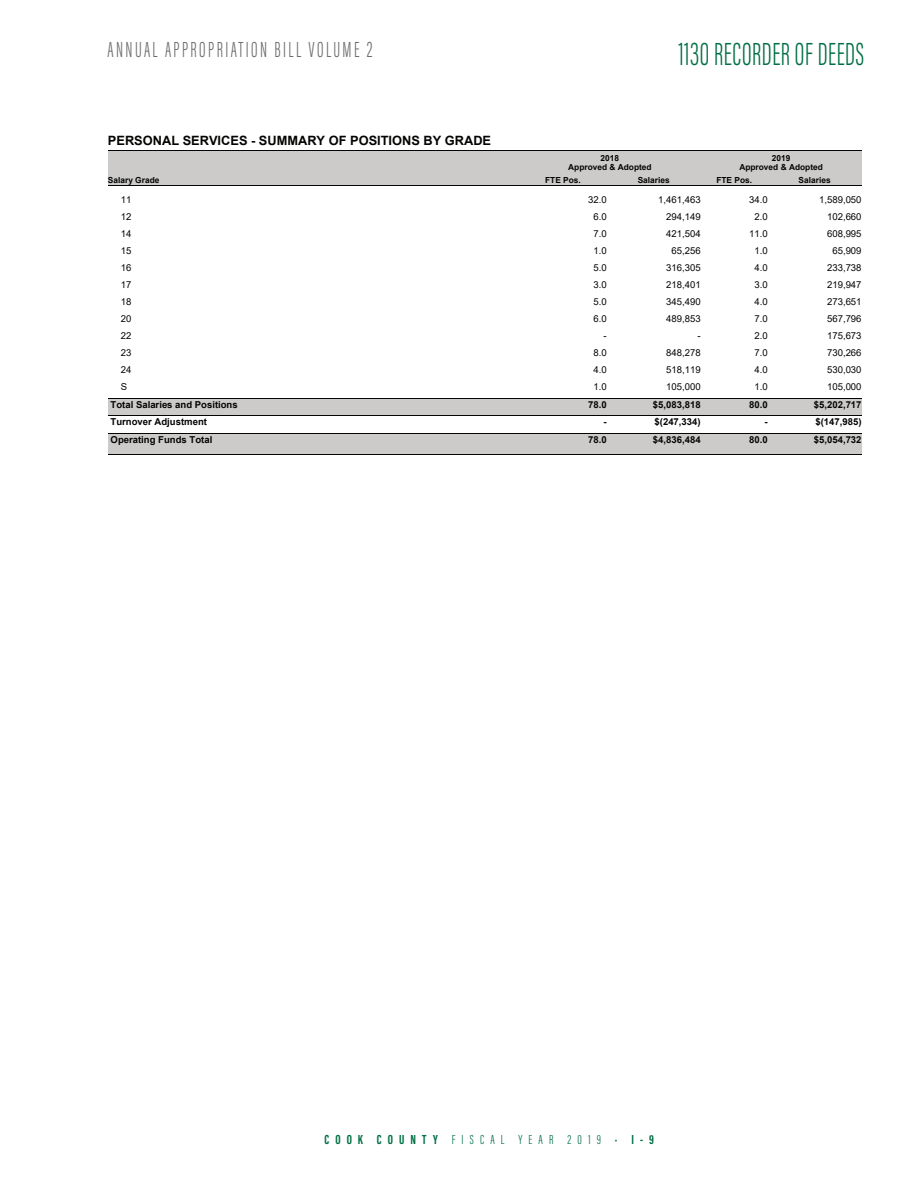
<style>
.page{position:relative;width:918px;height:1188px;background:#fff}
.page>*{position:absolute;margin:0;border:0;box-sizing:border-box;transform-origin:0 0}
.t1{font:300 33px "Acumin Pro Extra Cond";letter-spacing:.02em;color:#016f45;scale:.85 1}
.t2{font:300 22.5px "Acumin Pro Extra Cond";letter-spacing:.125em;color:#6c6d70;scale:.85 1}
.t3{font:300 13.5px "Acumin Pro Extra Cond";letter-spacing:.45em;color:#016f45}
.t4{font:700 12.75px "Arial";color:#040503}
.t5{font:9.6px "Arial";color:#040503}
.t6{font:700 9.6px "Arial";color:#040503}
.t7{font:700 8.4px/9.9px "Arial";color:#040503;text-align:center}
.s1{font-weight:700}
</style>
<div class="page">
<div style="left:108px;top:150px;width:754px;height:22px;background:#cccbca"></div>
<div style="left:108px;top:172px;width:754px;height:13px;background:#cccbca"></div>
<div style="left:108px;top:398px;width:754px;height:17px;background:#cccbca"></div>
<div style="left:108px;top:433px;width:754px;height:21px;background:#cccbca"></div>
<hr style="left:108px;top:185px;width:754px;height:1px;background:#040503">
<hr style="left:108px;top:398px;width:754px;height:1px;background:#040503">
<hr style="left:108px;top:433px;width:754px;height:1px;background:#040503">
<hr style="left:108px;top:415px;width:754px;height:1px;background:#040503">
<hr style="left:108px;top:454px;width:754px;height:1px;background:#040503">
<hr style="left:108px;top:150px;width:754px;height:1px;background:#040503">
<h2 class="t2" style="left:108px;top:36px;width:313px">ANNUAL APPROPRIATION BILL VOLUME 2</h2>
<h1 class="t1" style="left:678px;top:34px;width:220px">1130 RECORDER OF DEEDS</h1>
<h3 class="t4" style="left:108px;top:132px;width:385px">PERSONAL SERVICES - SUMMARY OF POSITIONS BY GRADE</h3>
<p class="t7" style="left:568px;top:153px;width:85px">2018<br>Approved &amp; Adopted</p>
<p class="t7" style="left:739px;top:153px;width:85px">2019<br>Approved &amp; Adopted</p>
<p class="t7" style="left:108px;top:175px;width:53px">Salary Grade</p>
<p class="t7" style="left:545px;top:175px;width:37px">FTE Pos.</p>
<p class="t7" style="left:638px;top:175px;width:34px">Salaries</p>
<p class="t7" style="left:716px;top:175px;width:37px">FTE Pos.</p>
<p class="t7" style="left:799px;top:175px;width:34px">Salaries</p>
<p class="t5" style="left:121px;top:193px;width:12px">11</p>
<p class="t5" style="left:588px;top:193px;width:20px">32.0</p>
<p class="t5" style="left:658px;top:193px;width:44px">1,461,463</p>
<p class="t5" style="left:749px;top:193px;width:20px">34.0</p>
<p class="t5" style="left:819px;top:193px;width:44px">1,589,050</p>
<p class="t5" style="left:121px;top:210px;width:12px">12</p>
<p class="t5" style="left:594px;top:210px;width:15px">6.0</p>
<p class="t5" style="left:666px;top:210px;width:36px">294,149</p>
<p class="t5" style="left:754px;top:210px;width:15px">2.0</p>
<p class="t5" style="left:827px;top:210px;width:36px">102,660</p>
<p class="t5" style="left:121px;top:227px;width:12px">14</p>
<p class="t5" style="left:594px;top:227px;width:15px">7.0</p>
<p class="t5" style="left:666px;top:227px;width:36px">421,504</p>
<p class="t5" style="left:749px;top:227px;width:20px">11.0</p>
<p class="t5" style="left:827px;top:227px;width:36px">608,995</p>
<p class="t5" style="left:121px;top:244px;width:12px">15</p>
<p class="t5" style="left:594px;top:244px;width:15px">1.0</p>
<p class="t5" style="left:672px;top:244px;width:31px">65,256</p>
<p class="t5" style="left:754px;top:244px;width:15px">1.0</p>
<p class="t5" style="left:832px;top:244px;width:31px">65,909</p>
<p class="t5" style="left:121px;top:261px;width:12px">16</p>
<p class="t5" style="left:594px;top:261px;width:15px">5.0</p>
<p class="t5" style="left:666px;top:261px;width:36px">316,305</p>
<p class="t5" style="left:754px;top:261px;width:15px">4.0</p>
<p class="t5" style="left:827px;top:261px;width:36px">233,738</p>
<p class="t5" style="left:121px;top:278px;width:12px">17</p>
<p class="t5" style="left:594px;top:278px;width:15px">3.0</p>
<p class="t5" style="left:666px;top:278px;width:36px">218,401</p>
<p class="t5" style="left:754px;top:278px;width:15px">3.0</p>
<p class="t5" style="left:827px;top:278px;width:36px">219,947</p>
<p class="t5" style="left:121px;top:295px;width:12px">18</p>
<p class="t5" style="left:594px;top:295px;width:15px">5.0</p>
<p class="t5" style="left:666px;top:295px;width:36px">345,490</p>
<p class="t5" style="left:754px;top:295px;width:15px">4.0</p>
<p class="t5" style="left:827px;top:295px;width:36px">273,651</p>
<p class="t5" style="left:121px;top:312px;width:12px">20</p>
<p class="t5" style="left:594px;top:312px;width:15px">6.0</p>
<p class="t5" style="left:666px;top:312px;width:36px">489,853</p>
<p class="t5" style="left:754px;top:312px;width:15px">7.0</p>
<p class="t5" style="left:827px;top:312px;width:36px">567,796</p>
<p class="t5" style="left:121px;top:329px;width:12px">22</p>
<p class="t5" style="left:604px;top:329px;width:5px">-</p>
<p class="t5" style="left:698px;top:329px;width:5px">-</p>
<p class="t5" style="left:754px;top:329px;width:15px">2.0</p>
<p class="t5" style="left:827px;top:329px;width:36px">175,673</p>
<p class="t5" style="left:121px;top:346px;width:12px">23</p>
<p class="t5" style="left:594px;top:346px;width:15px">8.0</p>
<p class="t5" style="left:666px;top:346px;width:36px">848,278</p>
<p class="t5" style="left:754px;top:346px;width:15px">7.0</p>
<p class="t5" style="left:827px;top:346px;width:36px">730,266</p>
<p class="t5" style="left:121px;top:363px;width:12px">24</p>
<p class="t5" style="left:594px;top:363px;width:15px">4.0</p>
<p class="t5" style="left:666px;top:363px;width:36px">518,119</p>
<p class="t5" style="left:754px;top:363px;width:15px">4.0</p>
<p class="t5" style="left:827px;top:363px;width:36px">530,030</p>
<p class="t5" style="left:121px;top:380px;width:8px">S</p>
<p class="t5" style="left:594px;top:380px;width:15px">1.0</p>
<p class="t5" style="left:666px;top:380px;width:36px">105,000</p>
<p class="t5" style="left:754px;top:380px;width:15px">1.0</p>
<p class="t5" style="left:827px;top:380px;width:36px">105,000</p>
<p class="t6" style="left:111px;top:398px;width:129px">Total Salaries and Positions</p>
<p class="t6" style="left:588px;top:398px;width:20px">78.0</p>
<p class="t6" style="left:653px;top:398px;width:49px">$5,083,818</p>
<p class="t6" style="left:749px;top:398px;width:20px">80.0</p>
<p class="t6" style="left:814px;top:398px;width:49px">$5,202,717</p>
<p class="t6" style="left:111px;top:415px;width:98px">Turnover Adjustment</p>
<p class="t6" style="left:604px;top:415px;width:5px">-</p>
<p class="t6" style="left:655px;top:415px;width:48px">$(247,334)</p>
<p class="t6" style="left:765px;top:415px;width:5px">-</p>
<p class="t6" style="left:815px;top:415px;width:48px">$(147,985)</p>
<p class="t6" style="left:111px;top:433px;width:103px">Operating Funds Total</p>
<p class="t6" style="left:588px;top:433px;width:20px">78.0</p>
<p class="t6" style="left:653px;top:433px;width:49px">$4,836,484</p>
<p class="t6" style="left:749px;top:433px;width:20px">80.0</p>
<p class="t6" style="left:814px;top:433px;width:49px">$5,054,732</p>
<h3 class="t3" style="left:324px;top:1131px;width:331px"><span class="s1">COOK COUNTY</span> FISCAL YEAR 2019 • <span class="s1">I-9</span></h3>
</div>
